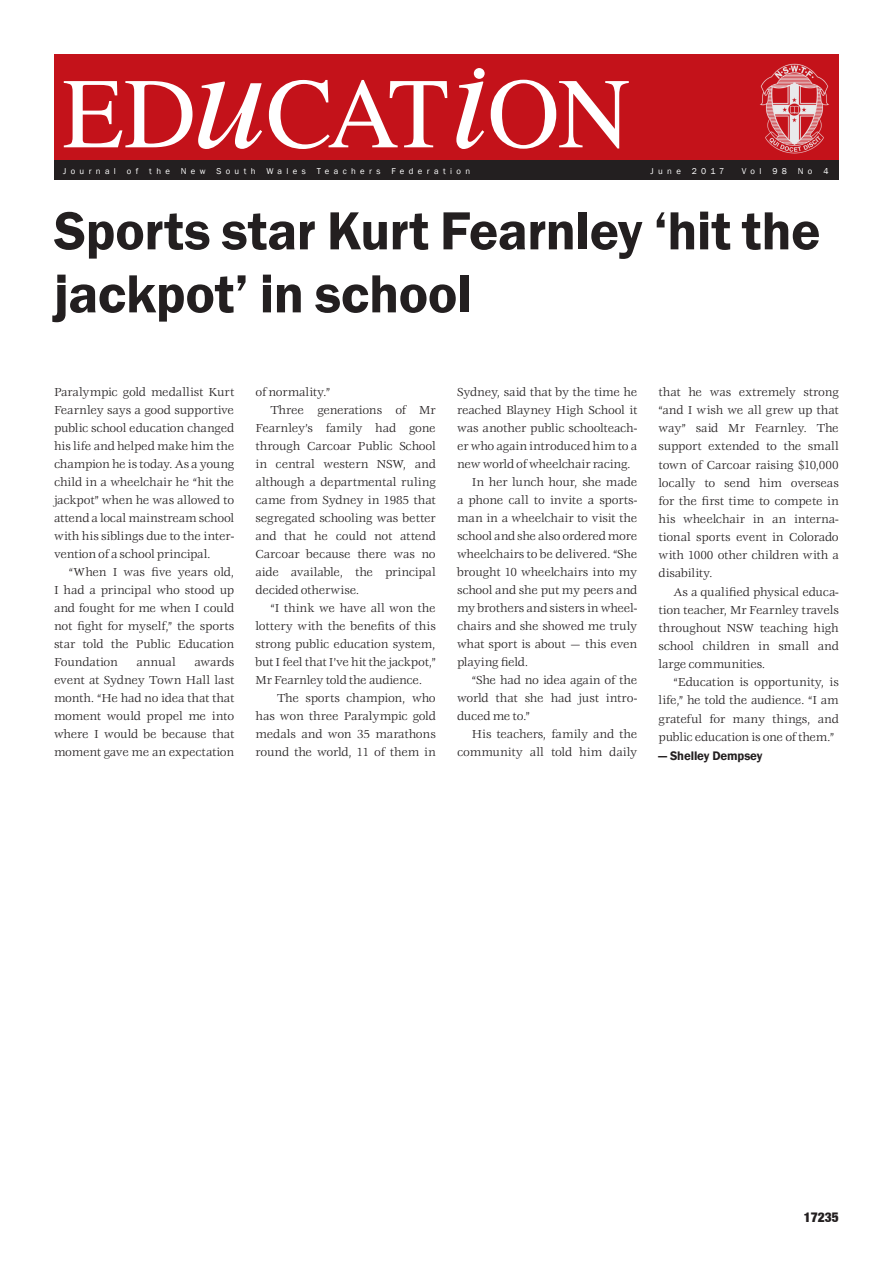
<style>
.page{position:relative;width:893px;height:1263px;background:#fff}
.page>*{position:absolute;margin:0;border:0;box-sizing:border-box;transform-origin:0 0}
.HEAD{font:600 55.5px/63px "Franklin Gothic";letter-spacing:-.01em;color:#231f20}
.t1{font:900 condensed 13.5px "Helvetica Neue LT";color:#231f20}
.BODYTEXT{font:12.75px/18px "Veljovic Std";letter-spacing:-.015em;color:#231f20;text-align:justify}
.NOINDENT{font:12.75px/18px "Veljovic Std";letter-spacing:-.015em;color:#231f20;text-align:justify}
.GO_LAST{font:600 12.75px "Franklin Gothic";letter-spacing:-.01em;color:#231f20}
.t2{font:8.7px "Franklin Gothic";letter-spacing:.5em;color:#fff}
</style>
<div class="page">
<div style="left:54px;top:54px;width:785px;height:119px;background:#c4121a"></div>
<div style="left:54px;top:160px;width:785px;height:19px;background:#231f20"></div>
<img style="left:760px;top:63px;width:69px;height:91px">
<svg style="left:64px;top:81px;width:198px;height:68px"></svg>
<svg style="left:269px;top:80px;width:178px;height:69px"></svg>
<svg style="left:456px;top:81px;width:28px;height:68px"></svg>
<svg style="left:491px;top:80px;width:138px;height:69px"></svg>
<div style="left:474px;top:68px;width:11px;height:11px;background:#fff;border-radius:50%"></div>
<p class="t2" style="left:63px;top:165px;width:77px">Journal of</p>
<p class="t2" style="left:149px;top:165px;width:58px">the New</p>
<p class="t2" style="left:216px;top:165px;width:166px">South Wales Teachers</p>
<p class="t2" style="left:391px;top:165px;width:80px">Federation</p>
<p class="t2" style="left:651px;top:165px;width:75px">June 2017</p>
<p class="t2" style="left:742px;top:165px;width:88px">Vol 98 No 4</p>
<p class="HEAD" style="left:54px;top:200px;width:768px">Sports star Kurt Fearnley ‘hit the jackpot’ in school</p>
<p class="NOINDENT" style="left:54px;top:384px;width:182px">Paralympic gold medallist Kurt Fearnley says a good supportive public school education changed his life and helped make him the champion he is today. As a young child in a wheelchair he “hit the jackpot” when he was allowed to attend a local mainstream school with his siblings due to the inter&shy;vention of a school principal.</p>
<p class="BODYTEXT" style="left:54px;top:564px;width:182px;text-indent:15px">“When I was five years old, I had a principal who stood up and fought for me when I could not fight for myself,” the sports star told the Public Education Foundation</p>
<p class="BODYTEXT" style="left:54px;top:654px;width:182px;text-indent:140px">awards event at Sydney Town Hall last month. “He had no idea that that moment would propel me into where I would be because that moment gave me an expectation</p>
<p class="BODYTEXT" style="left:136px;top:654px;width:41px">annual</p>
<p class="BODYTEXT" style="left:256px;top:384px;width:76px">of normality.”</p>
<p class="BODYTEXT" style="left:256px;top:402px;width:182px;text-indent:15px">Three generations of Mr Fearnley’s family had gone through Carcoar Public School in central western NSW, and although a departmental ruling came from Sydney in 1985 that segregated schooling was better and that he could not attend Carcoar because there was no aide available, the principal decided otherwise.</p>
<p class="BODYTEXT" style="left:256px;top:600px;width:182px;text-indent:15px">“I think we have all won the lottery with the benefits of this strong public education system, but I feel that I’ve hit the jackpot,” Mr Fearnley told the audience.</p>
<p class="BODYTEXT" style="left:256px;top:690px;width:182px;text-indent:22px">The sports champion, who has won three Paralympic gold medals and won 35 marathons round the world, 11 of them in</p>
<p class="BODYTEXT" style="left:457px;top:384px;width:182px">Sydney, said that by the time he reached Blayney High School it was another public schoolteach&shy;er who again introduced him to a new world of wheelchair racing.</p>
<p class="BODYTEXT" style="left:457px;top:474px;width:182px;text-indent:15px">In her lunch hour, she made a phone call to invite a sports&shy;man in a wheelchair to visit the school and she also ordered more wheelchairs to be delivered. “She brought 10 wheelchairs into my school and she put my peers and my brothers and sisters in wheel&shy;chairs and she showed me truly what sport is about — this even playing field.</p>
<p class="BODYTEXT" style="left:457px;top:672px;width:182px;text-indent:15px">“She had no idea again of the world that she had just intro&shy;duced me to.”</p>
<p class="BODYTEXT" style="left:457px;top:726px;width:182px;text-align:right">His teachers, family and the community all told him daily</p>
<p class="BODYTEXT" style="left:659px;top:384px;width:182px">that he was extremely strong “and I wish we all grew up that way” said Mr Fearnley. The support extended to the small town of Carcoar raising $10,000 locally to send him overseas for the first time to compete in his wheelchair in an interna&shy;tional sports event in Colorado with 1000 other children with a disability.</p>
<p class="BODYTEXT" style="left:659px;top:583px;width:182px;text-indent:15px">As a qualified physical educa&shy;tion teacher, Mr Fearnley travels throughout NSW teaching high school children in small and large communities.</p>
<p class="BODYTEXT" style="left:659px;top:674px;width:182px;text-indent:15px">“Education is opportunity, is life,” he told the audience. “I am grateful for many things, and public education is one of them.”</p>
<p class="GO_LAST" style="left:659px;top:748px;width:105px">— Shelley Dempsey</p>
<p class="t1" style="left:804px;top:1209px;width:37px">17235</p>
</div>
